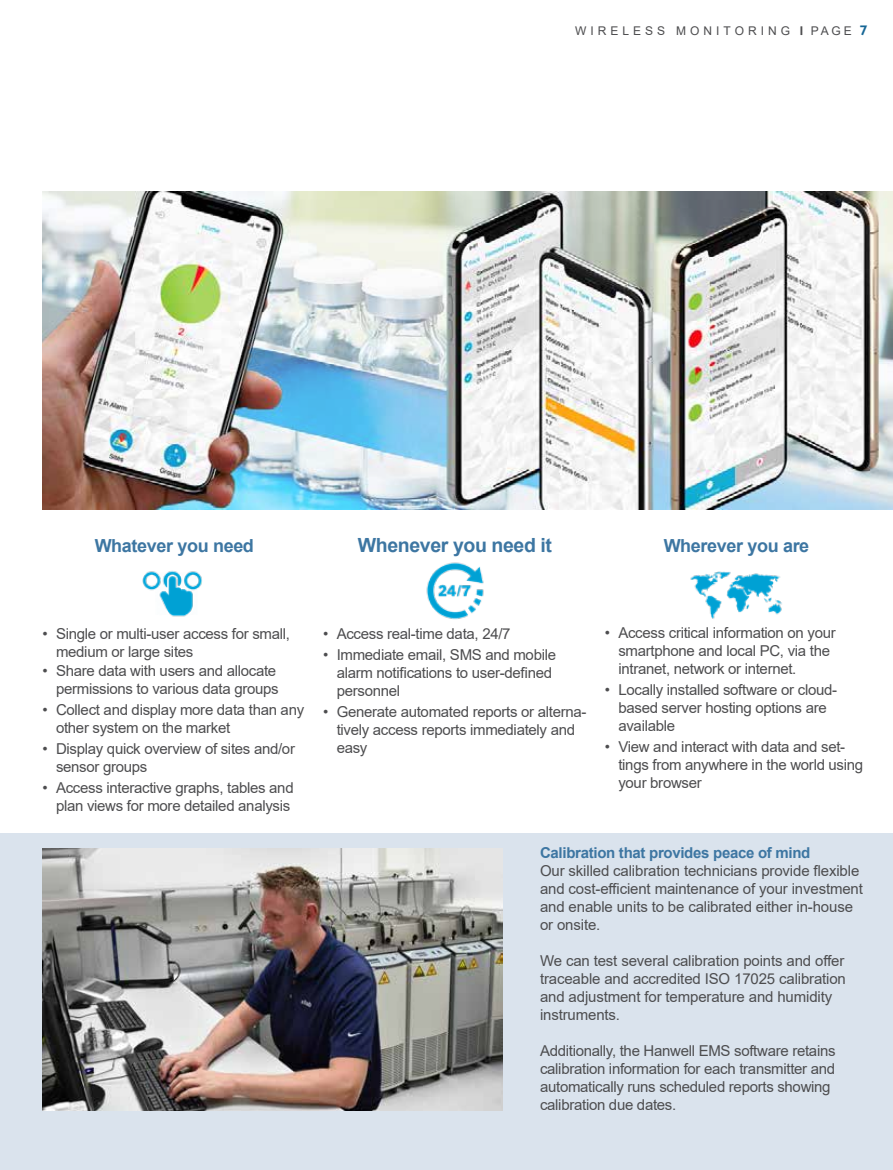
<style>
.page{position:relative;width:893px;height:1170px;background:#fff}
.page>*{position:absolute;margin:0;border:0;box-sizing:border-box;transform-origin:0 0}
.t1{font:700 19.5px "Arial";letter-spacing:-.02em;color:#3d76a2}
.t2{font:700 18px "Arial";letter-spacing:-.02em;color:#3d76a2}
.t3{font:15px/18px "Arial";letter-spacing:-.02em;color:#4d4d4f}
.t4{font:700 15px "Arial";letter-spacing:-.02em;color:#3d76a2}
.t5{font:12px "Arial";letter-spacing:.335em;color:#4d4d4f}
.s1{font-family:"Aller";font-weight:700}
.s2{font-family:"Aller";font-weight:700;font-size:13.5px;color:#166695}
</style>
<div class="page">
<img style="left:43px;top:191px;width:850px;height:318px">
<div style="left:1px;top:833px;width:892px;height:336px;background:#dae3ed"></div>
<img style="left:690px;top:571px;width:92px;height:48px">
<img style="left:426px;top:562px;width:58px;height:58px">
<img style="left:142px;top:571px;width:60px;height:46px">
<img style="left:43px;top:848px;width:460px;height:262px">
<p class="t5" style="left:575px;top:23px;width:294px">WIRELESS MONITORING <span class="s1">I</span> PAGE <span class="s2">7</span></p>
<p class="t2" style="left:95px;top:533px;width:161px">Whatever you need</p>
<h1 class="t1" style="left:358px;top:531px;width:196px">Whenever you need it</h1>
<p class="t2" style="left:664px;top:533px;width:147px">Wherever you are</p>
<p class="t3" style="left:56px;top:624px;width:235px;text-indent:-14px">• Single or multi-user access for small, medium or large sites</p>
<p class="t3" style="left:43px;top:661px;width:238px;text-align:right">• Share data with users and allocate permissions to various data groups</p>
<p class="t3" style="left:56px;top:700px;width:250px;text-indent:-14px">• Collect and display more data than any other system on the market</p>
<p class="t3" style="left:56px;top:739px;width:240px;text-indent:-14px">• Display quick overview of sites and/or sensor groups</p>
<p class="t3" style="left:43px;top:778px;width:253px;text-align:right">• Access interactive graphs, tables and plan views for more detailed analysis</p>
<p class="t3" style="left:323px;top:624px;width:189px">• Access real-time data, 24/7</p>
<p class="t3" style="left:337px;top:645px;width:221px;text-indent:-14px">• Immediate email, SMS and mobile alarm notifications to user-defined personnel</p>
<p class="t3" style="left:337px;top:702px;width:251px;text-indent:-14px">• Generate automated reports or alterna&shy;tively access reports immediately and easy</p>
<p class="t3" style="left:618px;top:623px;width:219px;text-indent:-14px">• Access critical information on your smartphone and local PC, via the intranet, network or internet.</p>
<p class="t3" style="left:618px;top:680px;width:220px;text-indent:-14px">• Locally installed software or cloud&shy;based server hosting options are available</p>
<p class="t3" style="left:618px;top:737px;width:246px;text-indent:-14px">• View and interact with data and set&shy;tings from anywhere in the world using your browser</p>
<p class="t4" style="left:540px;top:842px;width:272px">Calibration that provides peace of mind</p>
<p class="t3" style="left:540px;top:861px;width:324px">Our skilled calibration technicians provide flexible and cost-efficient maintenance of your investment and enable units to be calibrated either in-house or onsite.</p>
<p class="t3" style="left:540px;top:951px;width:307px">We can test several calibration points and offer traceable and accredited ISO 17025 calibration and adjustment for temperature and humidity instruments.</p>
<p class="t3" style="left:540px;top:1041px;width:297px">Additionally, the Hanwell EMS software retains calibration information for each transmitter and automatically runs scheduled reports showing calibration due dates.</p>
</div>
